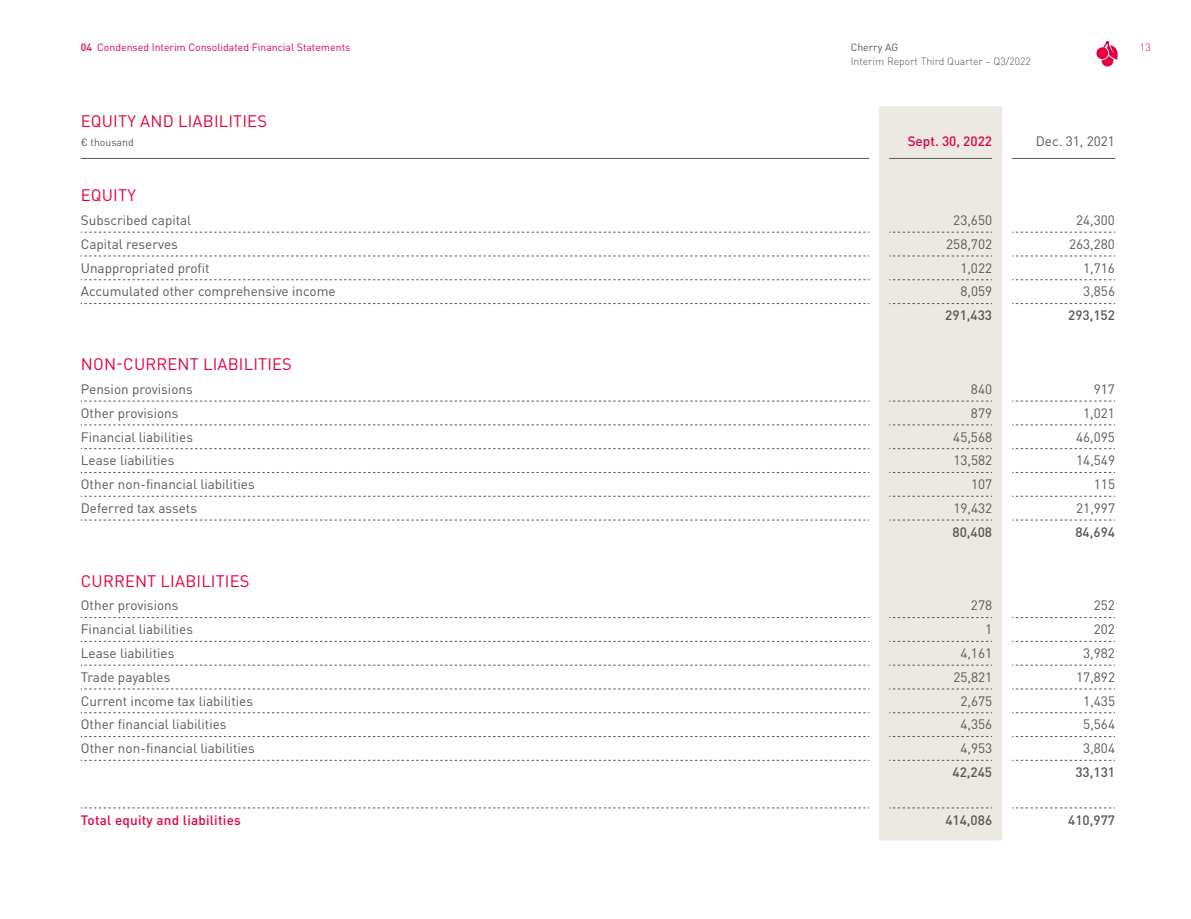
<style>
.page{position:relative;width:1191px;height:919px;background:#fff}
.page>*{position:absolute;margin:0;border:0;box-sizing:border-box;transform-origin:0 0}
.t1{font:16.5px "CHERRYDIN Pro";letter-spacing:.01em;color:#e40040}
.t2{font:13.5px "CHERRYDIN Pro";color:#575756}
.t3{font:500 13.5px "CHERRYDIN Pro";color:#575756}
.t4{font:500 13.5px "CHERRYDIN Pro";letter-spacing:.015em;color:#e40040}
.t5{font:10.5px "CHERRYDIN Pro";color:#e40040}
.t6{font:300 10.5px "CHERRYDIN Pro";color:#575756}
.t7{font:10.5px "CHERRYDIN Pro";color:#575756}
.t8{font:300 10.5px "CHERRYDIN Pro";color:#e40040}
.s1{font-weight:500}
</style>
<div class="page">
<div style="left:879px;top:106px;width:123px;height:734px;background:#ece8e2"></div>
<svg style="left:81px;top:232px;width:788px;height:1px"></svg>
<svg style="left:889px;top:232px;width:103px;height:1px"></svg>
<svg style="left:1012px;top:232px;width:103px;height:1px"></svg>
<svg style="left:81px;top:256px;width:788px;height:1px"></svg>
<svg style="left:889px;top:256px;width:103px;height:1px"></svg>
<svg style="left:1012px;top:256px;width:103px;height:1px"></svg>
<svg style="left:81px;top:279px;width:788px;height:1px"></svg>
<svg style="left:889px;top:279px;width:103px;height:1px"></svg>
<svg style="left:1012px;top:279px;width:103px;height:1px"></svg>
<svg style="left:81px;top:303px;width:788px;height:1px"></svg>
<svg style="left:889px;top:303px;width:103px;height:1px"></svg>
<svg style="left:1012px;top:303px;width:103px;height:1px"></svg>
<svg style="left:81px;top:401px;width:788px;height:1px"></svg>
<svg style="left:889px;top:401px;width:103px;height:1px"></svg>
<svg style="left:1012px;top:401px;width:103px;height:1px"></svg>
<svg style="left:81px;top:424px;width:788px;height:1px"></svg>
<svg style="left:889px;top:424px;width:103px;height:1px"></svg>
<svg style="left:1012px;top:424px;width:103px;height:1px"></svg>
<svg style="left:81px;top:448px;width:788px;height:1px"></svg>
<svg style="left:889px;top:448px;width:103px;height:1px"></svg>
<svg style="left:1012px;top:448px;width:103px;height:1px"></svg>
<svg style="left:81px;top:472px;width:788px;height:1px"></svg>
<svg style="left:889px;top:472px;width:103px;height:1px"></svg>
<svg style="left:1012px;top:472px;width:103px;height:1px"></svg>
<svg style="left:81px;top:496px;width:788px;height:1px"></svg>
<svg style="left:889px;top:496px;width:103px;height:1px"></svg>
<svg style="left:1012px;top:496px;width:103px;height:1px"></svg>
<svg style="left:81px;top:519px;width:788px;height:1px"></svg>
<svg style="left:889px;top:519px;width:103px;height:1px"></svg>
<svg style="left:1012px;top:519px;width:103px;height:1px"></svg>
<svg style="left:81px;top:617px;width:788px;height:1px"></svg>
<svg style="left:889px;top:617px;width:103px;height:1px"></svg>
<svg style="left:1012px;top:617px;width:103px;height:1px"></svg>
<svg style="left:81px;top:641px;width:788px;height:1px"></svg>
<svg style="left:889px;top:641px;width:103px;height:1px"></svg>
<svg style="left:1012px;top:641px;width:103px;height:1px"></svg>
<svg style="left:81px;top:664px;width:788px;height:1px"></svg>
<svg style="left:889px;top:664px;width:103px;height:1px"></svg>
<svg style="left:1012px;top:664px;width:103px;height:1px"></svg>
<svg style="left:81px;top:688px;width:788px;height:1px"></svg>
<svg style="left:889px;top:688px;width:103px;height:1px"></svg>
<svg style="left:1012px;top:688px;width:103px;height:1px"></svg>
<svg style="left:81px;top:712px;width:788px;height:1px"></svg>
<svg style="left:889px;top:712px;width:103px;height:1px"></svg>
<svg style="left:1012px;top:712px;width:103px;height:1px"></svg>
<svg style="left:81px;top:736px;width:788px;height:1px"></svg>
<svg style="left:889px;top:736px;width:103px;height:1px"></svg>
<svg style="left:1012px;top:736px;width:103px;height:1px"></svg>
<svg style="left:81px;top:760px;width:788px;height:1px"></svg>
<svg style="left:889px;top:760px;width:103px;height:1px"></svg>
<svg style="left:1012px;top:760px;width:103px;height:1px"></svg>
<hr style="left:889px;top:158px;width:103px;height:1px;background:#575756">
<hr style="left:1012px;top:158px;width:103px;height:1px;background:#575756">
<hr style="left:81px;top:158px;width:788px;height:1px;background:#575756">
<svg style="left:81px;top:807px;width:788px;height:1px"></svg>
<svg style="left:889px;top:807px;width:103px;height:1px"></svg>
<svg style="left:1012px;top:807px;width:103px;height:1px"></svg>
<svg style="left:1096px;top:41px;width:22px;height:26px"></svg>
<p class="t5" style="left:81px;top:39px;width:271px"><span class="s1">04</span> Condensed Interim Consolidated Financial Statements</p>
<p class="t7" style="left:850px;top:39px;width:49px">Cherry AG</p>
<p class="t8" style="left:1140px;top:39px;width:12px">13</p>
<p class="t6" style="left:850px;top:53px;width:182px">Interim Report Third Quarter – Q3/2022</p>
<p class="t1" style="left:81px;top:108px;width:188px">EQUITY AND LIABILITIES</p>
<p class="t7" style="left:81px;top:134px;width:54px">€ thousand</p>
<p class="t4" style="left:907px;top:130px;width:86px">Sept. 30, 2022</p>
<p class="t2" style="left:1036px;top:130px;width:81px">Dec. 31, 2021</p>
<p class="t1" style="left:81px;top:182px;width:57px">EQUITY</p>
<p class="t2" style="left:81px;top:209px;width:112px">Subscribed capital</p>
<p class="t2" style="left:953px;top:209px;width:40px">23,650</p>
<p class="t2" style="left:1076px;top:209px;width:40px">24,300</p>
<p class="t2" style="left:81px;top:233px;width:99px">Capital reserves</p>
<p class="t2" style="left:946px;top:233px;width:47px">258,702</p>
<p class="t2" style="left:1069px;top:233px;width:47px">263,280</p>
<p class="t2" style="left:81px;top:257px;width:130px">Unappropriated profit</p>
<p class="t2" style="left:960px;top:257px;width:33px">1,022</p>
<p class="t2" style="left:1083px;top:257px;width:33px">1,716</p>
<p class="t2" style="left:81px;top:281px;width:256px">Accumulated other comprehensive income</p>
<p class="t2" style="left:960px;top:281px;width:33px">8,059</p>
<p class="t2" style="left:1083px;top:281px;width:33px">3,856</p>
<p class="t3" style="left:945px;top:304px;width:48px">291,433</p>
<p class="t3" style="left:1068px;top:304px;width:48px">293,152</p>
<p class="t1" style="left:81px;top:351px;width:213px">NON-CURRENT LIABILITIES</p>
<p class="t2" style="left:81px;top:378px;width:113px">Pension provisions</p>
<p class="t2" style="left:971px;top:378px;width:23px">840</p>
<p class="t2" style="left:1093px;top:378px;width:23px">917</p>
<p class="t2" style="left:81px;top:402px;width:99px">Other provisions</p>
<p class="t2" style="left:971px;top:402px;width:23px">879</p>
<p class="t2" style="left:1083px;top:402px;width:33px">1,021</p>
<p class="t2" style="left:81px;top:426px;width:114px">Financial liabilities</p>
<p class="t2" style="left:953px;top:426px;width:40px">45,568</p>
<p class="t2" style="left:1076px;top:426px;width:40px">46,095</p>
<p class="t2" style="left:81px;top:450px;width:95px">Lease liabilities</p>
<p class="t2" style="left:953px;top:450px;width:40px">13,582</p>
<p class="t2" style="left:1076px;top:450px;width:40px">14,549</p>
<p class="t2" style="left:81px;top:473px;width:175px">Other non-financial liabilities</p>
<p class="t2" style="left:971px;top:473px;width:23px">107</p>
<p class="t2" style="left:1094px;top:473px;width:23px">115</p>
<p class="t2" style="left:81px;top:497px;width:118px">Deferred tax assets</p>
<p class="t2" style="left:953px;top:497px;width:40px">19,432</p>
<p class="t2" style="left:1076px;top:497px;width:40px">21,997</p>
<p class="t3" style="left:952px;top:521px;width:41px">80,408</p>
<p class="t3" style="left:1075px;top:521px;width:41px">84,694</p>
<p class="t1" style="left:81px;top:567px;width:170px">CURRENT LIABILITIES</p>
<p class="t2" style="left:81px;top:595px;width:99px">Other provisions</p>
<p class="t2" style="left:971px;top:595px;width:23px">278</p>
<p class="t2" style="left:1093px;top:595px;width:23px">252</p>
<p class="t2" style="left:81px;top:618px;width:114px">Financial liabilities</p>
<p class="t2" style="left:985px;top:618px;width:9px">1</p>
<p class="t2" style="left:1093px;top:618px;width:23px">202</p>
<p class="t2" style="left:81px;top:642px;width:95px">Lease liabilities</p>
<p class="t2" style="left:960px;top:642px;width:33px">4,161</p>
<p class="t2" style="left:1083px;top:642px;width:33px">3,982</p>
<p class="t2" style="left:81px;top:666px;width:91px">Trade payables</p>
<p class="t2" style="left:953px;top:666px;width:40px">25,821</p>
<p class="t2" style="left:1076px;top:666px;width:40px">17,892</p>
<p class="t2" style="left:81px;top:690px;width:174px">Current income tax liabilities</p>
<p class="t2" style="left:960px;top:690px;width:33px">2,675</p>
<p class="t2" style="left:1083px;top:690px;width:33px">1,435</p>
<p class="t2" style="left:81px;top:713px;width:147px">Other financial liabilities</p>
<p class="t2" style="left:960px;top:713px;width:33px">4,356</p>
<p class="t2" style="left:1083px;top:713px;width:33px">5,564</p>
<p class="t2" style="left:81px;top:737px;width:175px">Other non-financial liabilities</p>
<p class="t2" style="left:960px;top:737px;width:33px">4,953</p>
<p class="t2" style="left:1083px;top:737px;width:33px">3,804</p>
<p class="t3" style="left:952px;top:761px;width:41px">42,245</p>
<p class="t3" style="left:1075px;top:761px;width:41px">33,131</p>
<p class="t4" style="left:81px;top:808px;width:161px">Total equity and liabilities</p>
<p class="t3" style="left:945px;top:808px;width:48px">414,086</p>
<p class="t3" style="left:1068px;top:808px;width:48px">410,977</p>
</div>
